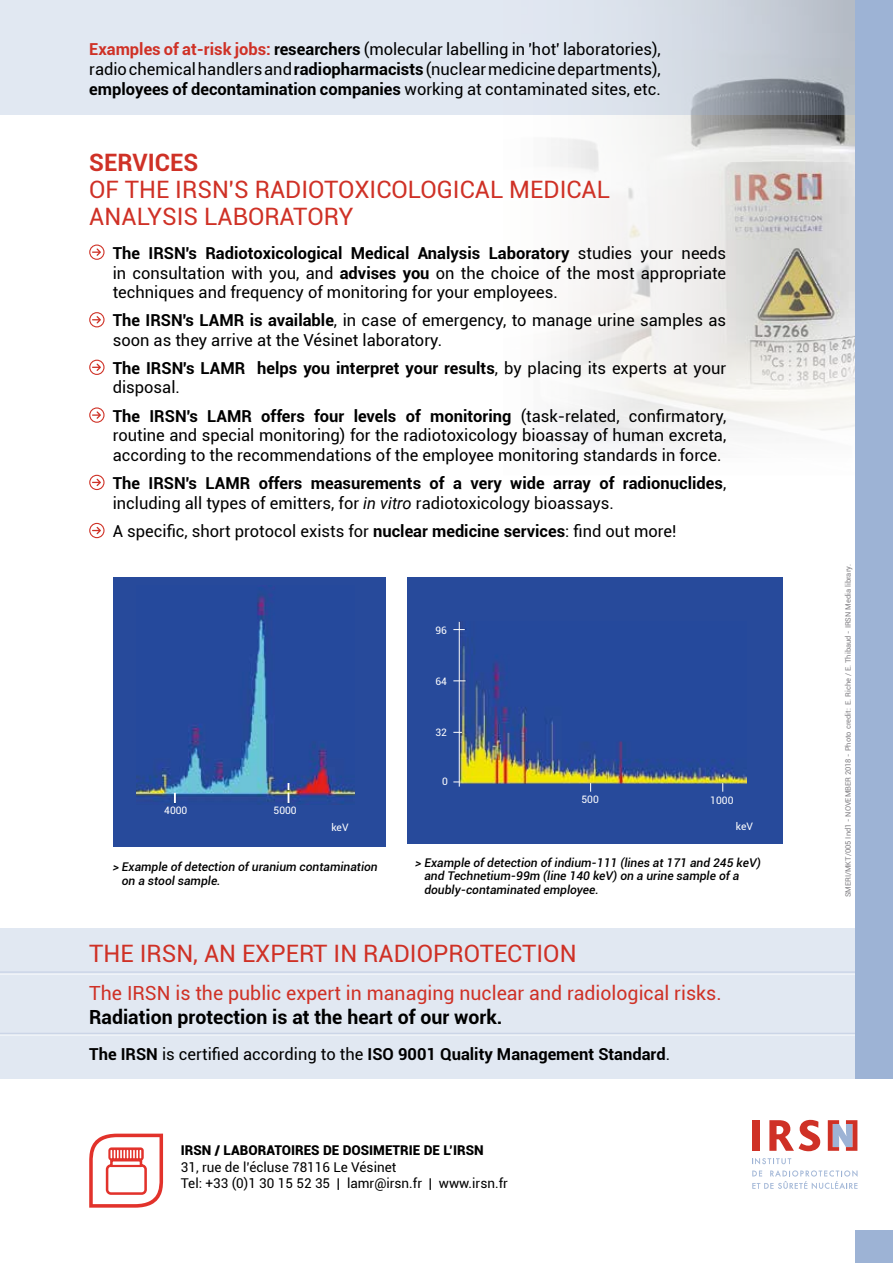
<style>
.page{position:relative;width:893px;height:1263px;background:#fff}
.page>*{position:absolute;margin:0;border:0;box-sizing:border-box;transform-origin:0 0}
.t1{font:24px/27px "Roboto";color:#cf3126}
.t2{font:700 24px "Roboto";color:#cf3126}
.t3{font:19.5px "Roboto";color:#cf3126}
.t4{font:700 19.5px "Roboto";color:#000}
.t5{font:16.5px/19.5px "Roboto";color:#000;text-align:justify}
.t6{font:700 16.5px/19.5px "Roboto";color:#000}
.t7{font:13.5px/16.5px "Roboto";color:#000}
.t8{font:900 13.5px "Roboto";color:#000}
.t9{font:italic 500 12px/13.5px "Roboto";color:#000}
.t10{font:10.35px "Roboto";color:#fff}
.t11{font:7.5px "Roboto";color:#828084}
.s1{font-weight:700;color:#cf3126}
.s2{font-weight:700}
.s3{font-weight:400}
.s4{font-weight:400;font-style:italic}
</style>
<div class="page">
<img style="left:551px;top:115px;width:304px;height:334px">
<svg style="left:0;top:0;width:855px;height:115px;background:#d7dde7"></svg>
<div style="left:0;top:928px;width:864px;height:151px;background:#e1e8f2"></div>
<hr style="left:0;top:1034px;width:859px;height:2px;background:#fff">
<hr style="left:0;top:973px;width:855px;height:2px;background:#fff">
<hr style="left:0;top:1033px;width:859px;height:1px;background:#ced7ea">
<hr style="left:0;top:971px;width:855px;height:2px;background:#ced7ea">
<div style="left:855px;top:0;width:38px;height:1263px;background:#9db3d5"></div>
<div style="left:708px;top:1079px;width:185px;height:150px;background:#fff"></div>
<div style="left:752px;top:1120px;width:7px;height:31px;background:#cf3126"></div>
<svg style="left:769px;top:1120px;width:51px;height:31px"></svg>
<svg style="left:828px;top:1120px;width:29px;height:31px"></svg>
<svg style="left:752px;top:1158px;width:39px;height:6px"></svg>
<svg style="left:752px;top:1170px;width:105px;height:19px"></svg>
<svg style="left:89px;top:244px;width:16px;height:16px"></svg>
<svg style="left:89px;top:312px;width:16px;height:15px"></svg>
<svg style="left:89px;top:360px;width:16px;height:15px"></svg>
<svg style="left:89px;top:407px;width:16px;height:16px"></svg>
<svg style="left:89px;top:475px;width:16px;height:15px"></svg>
<svg style="left:89px;top:523px;width:16px;height:15px"></svg>
<svg style="left:89px;top:1133px;width:74px;height:75px"></svg>
<hr style="left:110px;top:1165px;width:32px;height:2px;background:#e2322b">
<div style="left:113px;top:577px;width:273px;height:269px;background:#274a9b"></div>
<img style="left:137px;top:594px;width:217px;height:211px">
<svg style="left:174px;top:793px;width:2px;height:10px"></svg>
<svg style="left:288px;top:783px;width:1px;height:20px"></svg>
<div style="left:407px;top:577px;width:375px;height:266px;background:#274a9b"></div>
<img style="left:460px;top:622px;width:287px;height:161px">
<hr style="left:459px;top:622px;width:1px;height:165px;background:#fff">
<p class="t5" style="left:89px;top:39px;width:573px"><span class="s1">Examples of at-risk jobs:</span> <span class="s2">researchers</span> (molecular labelling in 'hot' laboratories), radio chemical handlers and <span class="s2">radiopharmacists</span> (nuclear medicine departments), <span class="s2">employees of decontamination companies</span> working at contaminated sites, etc.</p>
<h1 class="t2" style="left:89px;top:146px;width:110px">SERVICES</h1>
<h1 class="t1" style="left:89px;top:175px;width:522px">OF THE IRSN'S RADIOTOXICOLOGICAL MEDICAL<br>ANALYSIS LABORATORY</h1>
<p class="t5" style="left:113px;top:242px;width:615px"><span class="s2">The IRSN's Radiotoxicological Medical Analysis Laboratory</span> studies your needs in consultation with you, and <span class="s2">advises you</span> on the choice of the most appropriate techniques and frequency of monitoring for your employees.</p>
<p class="t5" style="left:113px;top:310px;width:615px"><span class="s2">The IRSN's LAMR is available</span>, in case of emergency, to manage urine samples as soon as they arrive at the Vésinet laboratory.</p>
<p class="t6" style="left:113px;top:358px;width:615px">The IRSN's LAMR helps you interpret your results<span class="s3">, by placing its experts at your disposal.</span></p>
<p class="t5" style="left:113px;top:405px;width:615px"><span class="s2">The IRSN's LAMR offers four levels of monitoring</span> (task-related, confirmatory, routine and special monitoring) for the radiotoxicology bioassay of human excreta, according to the recommendations of the employee monitoring standards in force.</p>
<p class="t6" style="left:113px;top:473px;width:615px">The IRSN's LAMR offers measurements of a very wide array of radionuclides<span class="s3">, including all types of emitters, for</span> <span class="s4">in vitro</span> <span class="s3">radiotoxicology bioassays.</span></p>
<p class="t5" style="left:113px;top:521px;width:565px">A specific, short protocol exists for <span class="s2">nuclear medicine services</span>: find out more!</p>
<p class="t10" style="left:435px;top:623px;width:13px">96</p>
<p class="t10" style="left:435px;top:674px;width:13px">64</p>
<p class="t10" style="left:435px;top:725px;width:13px">32</p>
<p class="t10" style="left:164px;top:803px;width:25px">4000</p>
<p class="t10" style="left:274px;top:803px;width:25px">5000</p>
<p class="t10" style="left:331px;top:820px;width:19px">keV</p>
<p class="t9" style="left:122px;top:860px;width:257px;text-indent:-9px">&gt; Example of detection of uranium contamination on a stool sample.</p>
<p class="t10" style="left:442px;top:774px;width:7px">0</p>
<p class="t10" style="left:581px;top:792px;width:19px">500</p>
<p class="t10" style="left:710px;top:793px;width:25px">1000</p>
<p class="t10" style="left:736px;top:819px;width:19px">keV</p>
<p class="t9" style="left:424px;top:855px;width:338px;text-indent:-9px">&gt; Example of detection of indium-111 (lines at 171 and 245 keV) and Technetium-99m (line 140 keV) on a urine sample of a doubly-contaminated employee.</p>
<h1 class="t1" style="left:89px;top:939px;width:489px">THE IRSN, AN EXPERT IN RADIOPROTECTION</h1>
<p class="t3" style="left:89px;top:979px;width:634px">The IRSN is the public expert in managing nuclear and radiological risks.</p>
<p class="t4" style="left:89px;top:1003px;width:415px">Radiation protection is at the heart of our work.</p>
<p class="t6" style="left:89px;top:1043px;width:582px">The IRSN <span class="s3">is certified according to the</span> ISO 9001 Quality Management Standard<span class="s3">.</span></p>
<p class="t8" style="left:181px;top:1141px;width:304px">IRSN / LABORATOIRES DE DOSIMETRIE DE L’IRSN</p>
<p class="t7" style="left:181px;top:1158px;width:328px">31, rue de l’écluse 78116 Le Vésinet<br>Tel: +33 (0)1 30 15 52 35 | lamr@irsn.fr | www.irsn.fr</p>
<p class="t11" style="left:843px;top:897px;width:334px;rotate:-90deg">SMERI/MKT/005 Ind1 - NOVEMBER 2018 - Photo credit: E. Riche / E. Thibaud - IRSN Media library.</p>
</div>
